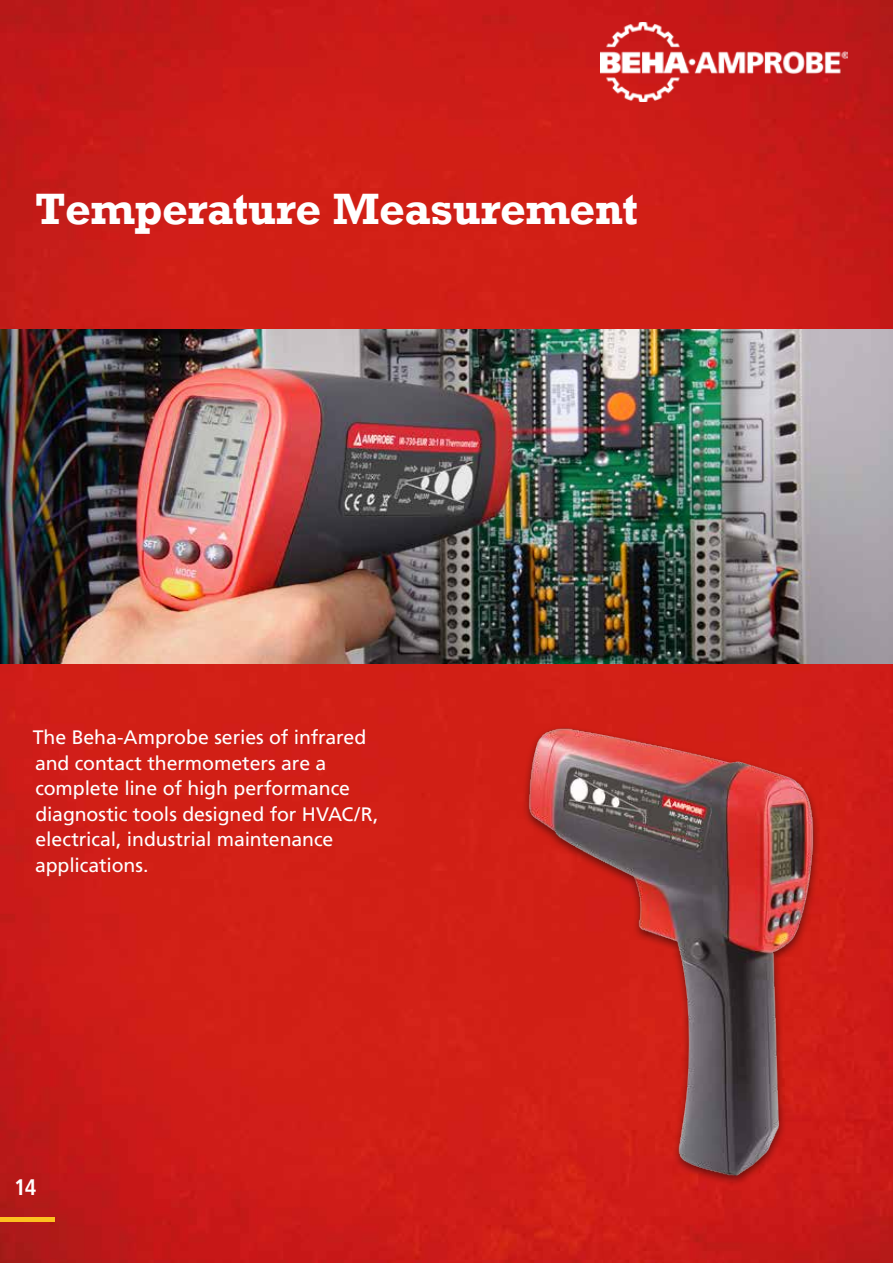
<style>
.page{position:relative;width:893px;height:1263px;background:#fff}
.page>*{position:absolute;margin:0;border:0;box-sizing:border-box;transform-origin:0 0}
.t1{font:700 45px "Rockwell";letter-spacing:-.01em;color:#fff}
.t2{font:700 condensed 22.5px "Frutiger";color:#fff}
.t3{font:19.5px/25.5px "Frutiger";letter-spacing:-.005em;color:#fff}
</style>
<div class="page">
<img style="left:0;top:0;width:893px;height:1263px">
<img style="left:600px;top:22px;width:248px;height:79px">
<img style="left:496px;top:669px;width:365px;height:549px">
<div style="left:0;top:1217px;width:54px;height:5px;background:#fcc120"></div>
<img style="left:0;top:330px;width:893px;height:333px">
<h1 class="t1" style="left:35px;top:181px;width:604px">Temperature Measurement</h1>
<p class="t3" style="left:33px;top:724px;width:347px">The Beha-Amprobe series of infrared and contact thermometers are a complete line of high performance diagnostic tools designed for HVAC/R, electrical, industrial maintenance applications.</p>
<p class="t2" style="left:14px;top:1174px;width:24px">14</p>
</div>
